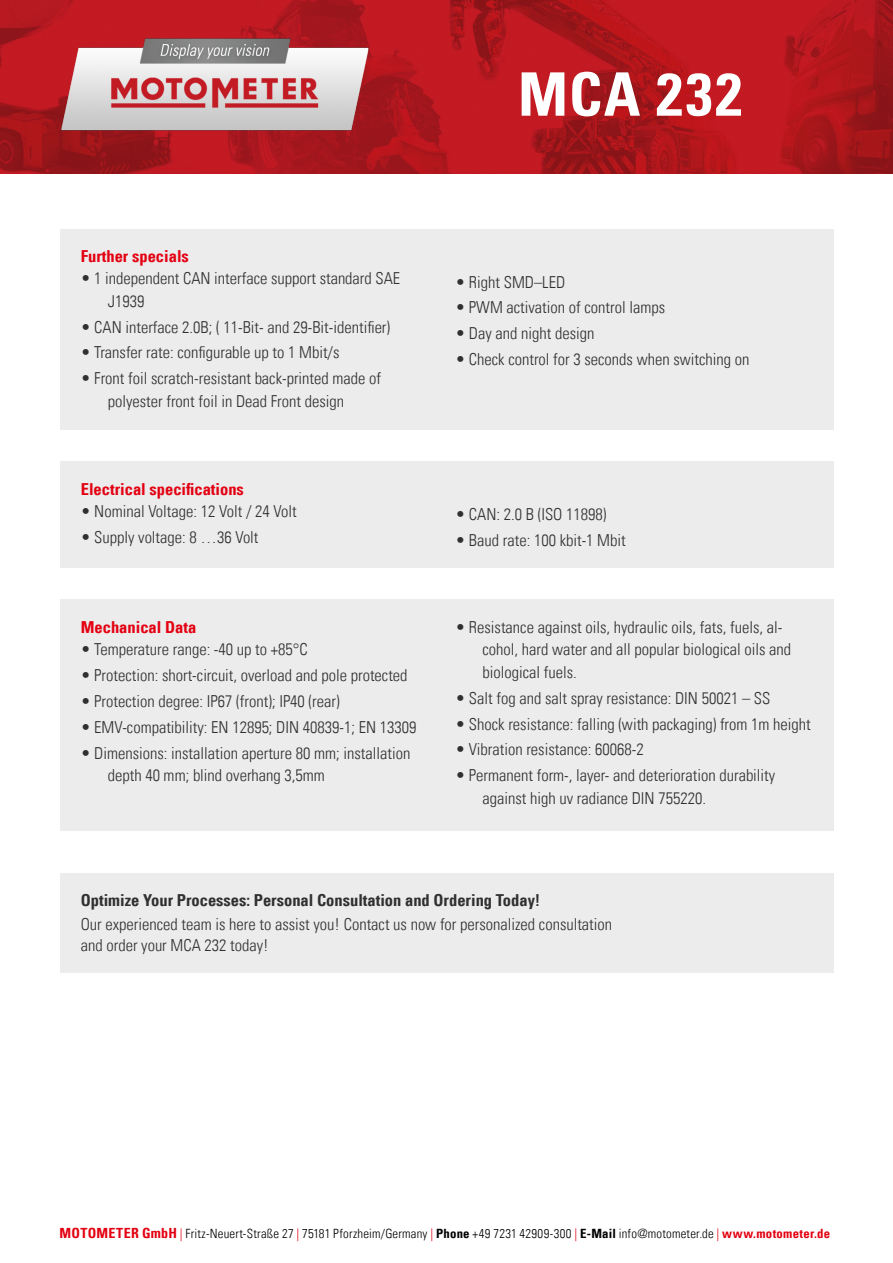
<style>
.page{position:relative;width:893px;height:1263px;background:#fff}
.page>*{position:absolute;margin:0;border:0;box-sizing:border-box;transform-origin:0 0}
.t1{font:700 condensed 60px "Univers LT";letter-spacing:.035em;color:#fff}
.t2{font:300 condensed 16.5px/22.5px "Univers LT";color:#303030}
.t3{font:700 condensed 16.5px "Univers LT";color:#303030}
.t4{font:700 condensed 16.5px "Univers LT";color:#e30011}
.t5{font:300 condensed 12.75px "Univers LT";letter-spacing:.015em;color:#000}
.s1{font-weight:700;font-size:14.1px;color:#e30111}
.s2{color:#e3000f}
.s3{font-weight:700}
.s4{font-weight:700;color:#e3000f}
</style>
<div class="page">
<img style="left:0;top:0;width:893px;height:173px">
<img style="left:56px;top:36px;width:317px;height:101px">
<div style="left:60px;top:229px;width:773px;height:200px;background:#ececed"></div>
<div style="left:60px;top:461px;width:773px;height:107px;background:#ececed"></div>
<div style="left:60px;top:600px;width:773px;height:231px;background:#ececed"></div>
<div style="left:60px;top:873px;width:773px;height:99px;background:#ececed"></div>
<h1 class="t1" style="left:518px;top:58px;width:226px">MCA 232</h1>
<p class="t4" style="left:81px;top:246px;width:110px">Further specials</p>
<p class="t2" style="left:108px;top:267px;width:294px;text-indent:-27px">• 1 independent CAN interface support standard SAE<br>J1939</p>
<p class="t2" style="left:81px;top:316px;width:311px">• CAN interface 2.0B; ( 11-Bit- and 29-Bit-identifier)</p>
<p class="t2" style="left:81px;top:341px;width:260px">• Transfer rate: configurable up to 1 Mbit/s</p>
<p class="t2" style="left:108px;top:367px;width:275px;text-indent:-27px">• Front foil scratch-resistant back-printed made of polyester front foil in Dead Front design</p>
<p class="t4" style="left:81px;top:479px;width:165px">Electrical specifications</p>
<p class="t2" style="left:81px;top:500px;width:217px">• Nominal Voltage: 12 Volt / 24 Volt</p>
<p class="t2" style="left:81px;top:526px;width:179px">• Supply voltage: 8 …36 Volt</p>
<p class="t4" style="left:81px;top:617px;width:117px">Mechanical Data</p>
<p class="t2" style="left:81px;top:638px;width:228px">• Temperature range: -40 up to +85°C</p>
<p class="t2" style="left:81px;top:664px;width:328px">• Protection: short-circuit, overload and pole protected</p>
<p class="t2" style="left:81px;top:690px;width:260px">• Protection degree: IP67 (front); IP40 (rear)</p>
<p class="t2" style="left:81px;top:716px;width:337px">• EMV-compatibility: EN 12895; DIN 40839-1; EN 13309</p>
<p class="t2" style="left:108px;top:742px;width:304px;text-indent:-27px">• Dimensions: installation aperture 80 mm; installation depth 40 mm; blind overhang 3,5mm</p>
<p class="t2" style="left:455px;top:271px;width:111px">• Right SMD–LED</p>
<p class="t2" style="left:455px;top:296px;width:211px">• PWM activation of control lamps</p>
<p class="t2" style="left:455px;top:322px;width:140px">• Day and night design</p>
<p class="t2" style="left:455px;top:348px;width:295px">• Check control for 3 seconds when switching on</p>
<p class="t2" style="left:455px;top:503px;width:152px">• CAN: 2.0 B (ISO 11898)</p>
<p class="t2" style="left:455px;top:529px;width:172px">• Baud rate: 100 kbit-1 Mbit</p>
<p class="t2" style="left:482px;top:616px;width:310px;text-indent:-27px">• Resistance against oils, hydraulic oils, fats, fuels, al&shy;cohol, hard water and all popular biological oils and biological fuels.</p>
<p class="t2" style="left:455px;top:687px;width:316px">• Salt fog and salt spray resistance: DIN 50021 – SS</p>
<p class="t2" style="left:455px;top:712px;width:357px">• Shock resistance: falling (with packaging) from 1m height</p>
<p class="t2" style="left:455px;top:738px;width:190px">• Vibration resistance: 60068-2</p>
<p class="t2" style="left:482px;top:764px;width:294px;text-indent:-27px">• Permanent form-, layer- and deterioration durability against high uv radiance DIN 755220.</p>
<p class="t3" style="left:81px;top:890px;width:461px">Optimize Your Processes: Personal Consultation and Ordering Today!</p>
<p class="t2" style="left:81px;top:914px;width:533px;line-height:21px">Our experienced team is here to assist you! Contact us now for personalized consultation and order your MCA 232 today!</p>
<p class="t5" style="left:60px;top:1226px;width:772px"><span class="s1">MOTOMETER GmbH</span> <span class="s2">|</span> Fritz-Neuert-Straße 27 <span class="s2">|</span> 75181 Pforzheim/Germany <span class="s2">|</span> <span class="s3">Phone</span> +49 7231 42909-300 <span class="s2">|</span> <span class="s3">E-Mail</span> info@motometer.de <span class="s2">|</span> <span class="s4">www.motometer.de</span></p>
</div>
